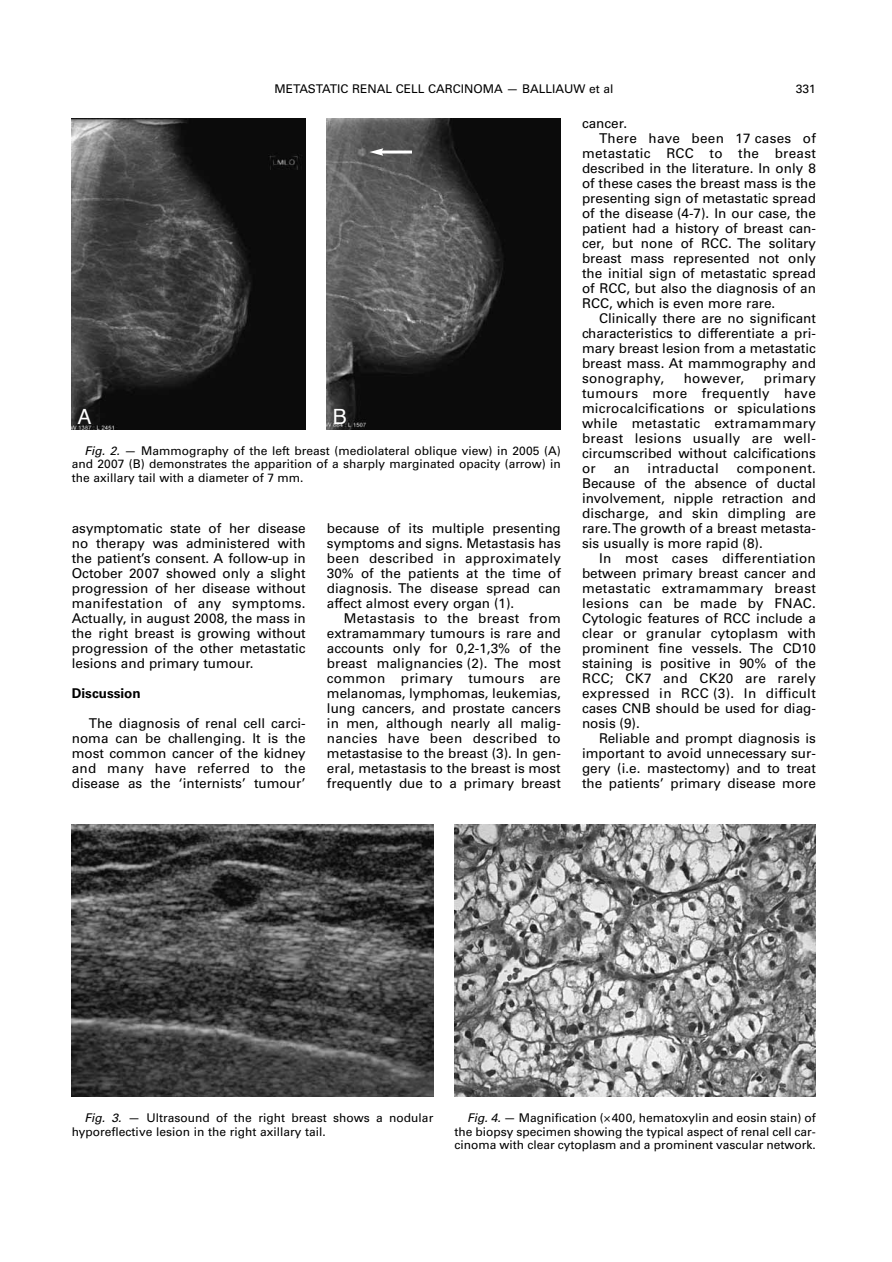
<style>
.page{position:relative;width:892px;height:1262px;background:#fff}
.page>*{position:absolute;margin:0;border:0;box-sizing:border-box;transform-origin:0 0}
.t1{font:21px "Helvetica";color:#fff}
.t2{font:13.5px/15px "Univers";color:#000;text-align:justify}
.t3{font:13.5px "Univers";letter-spacing:.02em;color:#000}
.t4{font:700 13.5px "Univers";color:#000}
.t5{font:12px/13.5px "Univers";color:#000;text-align:justify}
.s1{font-style:italic}
.s2{font-family:"Times"}
</style>
<div class="page">
<img style="left:72px;top:119px;width:234px;height:310px">
<img style="left:327px;top:119px;width:234px;height:310px">
<img style="left:72px;top:824px;width:361px;height:273px">
<img style="left:454px;top:824px;width:362px;height:273px">
<hr style="left:381px;top:151px;width:31px;height:3px;background:#fff">
<svg style="left:369px;top:148px;width:14px;height:8px"></svg>
<p class="t5" style="left:274px;top:83px;width:340px">METASTATIC RENAL CELL CARCINOMA — BALLIAUW et al</p>
<p class="t5" style="left:796px;top:83px;width:22px">331</p>
<h1 class="t1" style="left:78px;top:408px;width:16px">A</h1>
<h1 class="t1" style="left:333px;top:408px;width:16px">B</h1>
<p class="t5" style="left:72px;top:445px;width:491px;text-indent:13px"><span class="s1">Fig. 2.</span> — Mammography of the left breast (mediolateral oblique view) in 2005 (A) and 2007 (B) demonstrates the apparition of a sharply marginated opacity (arrow) in the axillary tail with a diameter of 7 mm.</p>
<p class="t2" style="left:72px;top:522px;width:235px">asymptomatic state of her disease no therapy was administered with the patient’s consent. A follow-up in October 2007 showed only a slight progression of her disease without manifestation of any symptoms.<br>Actually, in august 2008, the mass in the right breast is growing without progression of the other metastatic lesions and primary tumour.</p>
<p class="t4" style="left:72px;top:689px;width:70px">Discussion</p>
<p class="t2" style="left:72px;top:717px;width:235px;text-indent:17px">The diagnosis of renal cell carci&shy;noma can be challenging. It is the most common cancer of the kidney and many have referred to the disease as the ‘internists’ tumour’</p>
<p class="t2" style="left:327px;top:522px;width:235px">because of its multiple presenting symptoms and signs. Metastasis has been described in approximately 30% of the patients at the time of diagnosis. The disease spread can affect almost every organ (1).</p>
<p class="t2" style="left:327px;top:612px;width:235px;text-indent:17px">Metastasis to the breast from extramammary tumours is rare and accounts only for 0,2-1,3% of the breast malignancies (2). The most common primary tumours are melanomas, lymphomas, leukemias, lung cancers, and prostate cancers in men, although nearly all malig&shy;nancies have been described to metastasise to the breast (3). In gen&shy;eral, metastasis to the breast is most frequently due to a primary breast</p>
<p class="t2" style="left:582px;top:117px;width:47px">cancer.</p>
<p class="t3" style="left:599px;top:134px;width:218px">There have been 17 cases of</p>
<p class="t3" style="left:582px;top:149px;width:235px">metastatic RCC to the breast</p>
<p class="t2" style="left:582px;top:162px;width:235px">described in the literature. In only 8</p>
<p class="t2" style="left:582px;top:177px;width:235px">of these cases the breast mass is the</p>
<p class="t2" style="left:582px;top:192px;width:235px">presenting sign of metastatic spread</p>
<p class="t2" style="left:582px;top:207px;width:235px">of the disease (4-7). In our case, the</p>
<p class="t2" style="left:582px;top:222px;width:235px">patient had a history of breast can-</p>
<p class="t2" style="left:582px;top:237px;width:235px">cer, but none of RCC. The solitary</p>
<p class="t2" style="left:582px;top:252px;width:235px">breast mass represented not only</p>
<p class="t2" style="left:582px;top:267px;width:235px">the initial sign of metastatic spread</p>
<p class="t2" style="left:582px;top:282px;width:235px">of RCC, but also the diagnosis of an</p>
<p class="t2" style="left:582px;top:297px;width:195px">RCC, which is even more rare.</p>
<p class="t2" style="left:599px;top:312px;width:218px">Clinically there are no significant</p>
<p class="t2" style="left:582px;top:327px;width:235px">characteristics to differentiate a pri-</p>
<p class="t2" style="left:582px;top:342px;width:235px">mary breast lesion from a metastatic</p>
<p class="t2" style="left:582px;top:357px;width:235px">breast mass. At mammography and</p>
<p class="t3" style="left:582px;top:374px;width:84px">sonography,</p>
<p class="t3" style="left:684px;top:374px;width:62px">however,</p>
<p class="t2" style="left:582px;top:372px;width:235px;text-indent:182px">primary tumours more frequently have microcalcifications or spiculations while metastatic extramammary breast lesions usually are well&shy;circumscribed without calcifications or</p>
<p class="t2" style="left:614px;top:462px;width:18px">an</p>
<p class="t3" style="left:648px;top:464px;width:73px">intraductal</p>
<p class="t2" style="left:582px;top:462px;width:235px;text-indent:155px">component.<br>Because of the absence of ductal involvement, nipple retraction and discharge, and skin dimpling are rare. The growth of a breast metasta&shy;sis usually is more rapid (8).</p>
<p class="t2" style="left:582px;top:552px;width:235px;text-indent:17px">In most cases differentiation between primary breast cancer and metastatic extramammary breast lesions can be made by FNAC.<br>Cytologic features of RCC include a clear or granular cytoplasm with prominent fine vessels. The CD10 staining is positive in 90% of the RCC; CK7 and CK20 are rarely expressed in RCC (3). In difficult cases CNB should be used for diag&shy;nosis (9).</p>
<p class="t2" style="left:582px;top:732px;width:235px;text-indent:17px">Reliable and prompt diagnosis is important to avoid unnecessary sur&shy;gery (i.e. mastectomy) and to treat the patients’ primary disease more</p>
<p class="t5" style="left:72px;top:1112px;width:363px;text-indent:13px"><span class="s1">Fig. 3.</span> — Ultrasound of the right breast shows a nodular hyporeflective lesion in the right axillary tail.</p>
<p class="t5" style="left:454px;top:1112px;width:363px;text-indent:13px"><span class="s1">Fig. 4.</span> — Magnification (<span class="s2">×</span>400, hematoxylin and eosin stain) of the biopsy specimen showing the typical aspect of renal cell car&shy;cinoma with clear cytoplasm and a prominent vascular network.</p>
</div>
